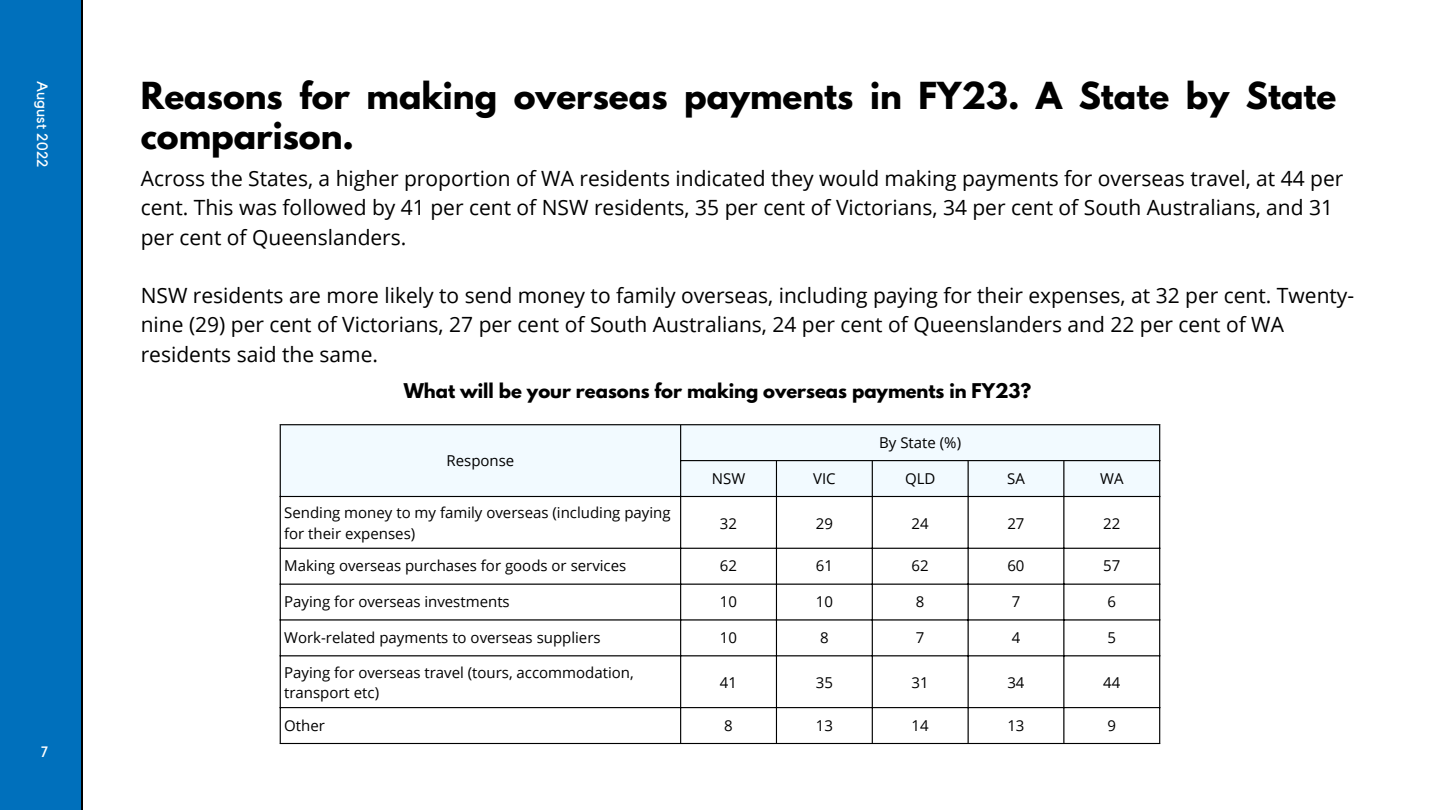
<style>
.page{position:relative;width:1440px;height:810px;background:#fff}
.page>*{position:absolute;margin:0;border:0;box-sizing:border-box;transform-origin:0 0}
.t1{font:700 33px/39.3px "League Spartan";color:#000}
.t2{font:21px/29.2px "Open Sans";color:#000}
.t3{font:700 18px "League Spartan";color:#000}
.t4{font:15px/20.2px "Open Sans";color:#000}
.t5{font:15px "Kollektif";letter-spacing:.01em;color:#fff}
</style>
<div class="page">
<div style="left:0;top:0;width:82px;height:810px;background:#0070bc"></div>
<hr style="left:81px;top:0;width:1px;height:810px;background:#000">
<div style="left:281px;top:425px;width:878px;height:71px;background:#f2faff"></div>
<hr style="left:280px;top:425px;width:1px;height:318px;background:#000">
<hr style="left:680px;top:425px;width:1px;height:318px;background:#000">
<hr style="left:776px;top:461px;width:1px;height:282px;background:#000">
<hr style="left:872px;top:461px;width:1px;height:282px;background:#000">
<hr style="left:968px;top:461px;width:1px;height:282px;background:#000">
<hr style="left:1063px;top:461px;width:1px;height:282px;background:#000">
<hr style="left:1159px;top:425px;width:1px;height:318px;background:#000">
<hr style="left:280px;top:424px;width:880px;height:1px;background:#000">
<hr style="left:680px;top:460px;width:480px;height:1px;background:#000">
<hr style="left:280px;top:496px;width:880px;height:1px;background:#000">
<hr style="left:280px;top:548px;width:880px;height:1px;background:#000">
<hr style="left:280px;top:584px;width:880px;height:1px;background:#000">
<hr style="left:280px;top:619px;width:880px;height:2px;background:#000">
<hr style="left:280px;top:655px;width:880px;height:1px;background:#000">
<hr style="left:280px;top:707px;width:880px;height:1px;background:#000">
<hr style="left:280px;top:743px;width:880px;height:1px;background:#000">
<p class="t5" style="left:49px;top:81px;width:88px;rotate:90deg">August 2022</p>
<p class="t5" style="left:41px;top:745px;width:9px">7</p>
<h1 class="t1" style="left:141px;top:80px;width:1197px">Reasons for making overseas payments in FY23. A State by State comparison.</h1>
<p class="t2" style="left:141px;top:163px;width:1204px">Across the States, a higher proportion of WA residents indicated they would making payments for overseas travel, at 44 per cent. This was followed by 41 per cent of NSW residents, 35 per cent of Victorians, 34 per cent of South Australians, and 31 per cent of Queenslanders.</p>
<p class="t2" style="left:141px;top:280px;width:1215px">NSW residents are more likely to send money to family overseas, including paying for their expenses, at 32 per cent. Twenty&shy;nine (29) per cent of Victorians, 27 per cent of South Australians, 24 per cent of Queenslanders and 22 per cent of WA residents said the same.</p>
<p class="t3" style="left:404px;top:382px;width:629px">What will be your reasons for making overseas payments in FY23?</p>
<p class="t4" style="left:447px;top:450px;width:69px">Response</p>
<p class="t4" style="left:879px;top:432px;width:83px">By State (%)</p>
<p class="t4" style="left:712px;top:468px;width:35px">NSW</p>
<p class="t4" style="left:813px;top:468px;width:24px">VIC</p>
<p class="t4" style="left:905px;top:468px;width:32px">QLD</p>
<p class="t4" style="left:1007px;top:468px;width:19px">SA</p>
<p class="t4" style="left:1100px;top:468px;width:25px">WA</p>
<p class="t4" style="left:284px;top:502px;width:388px">Sending money to my family overseas (including paying for their expenses)</p>
<p class="t4" style="left:720px;top:513px;width:19px">32</p>
<p class="t4" style="left:816px;top:513px;width:19px">29</p>
<p class="t4" style="left:912px;top:513px;width:19px">24</p>
<p class="t4" style="left:1007px;top:513px;width:19px">27</p>
<p class="t4" style="left:1103px;top:513px;width:19px">22</p>
<p class="t4" style="left:284px;top:555px;width:344px">Making overseas purchases for goods or services</p>
<p class="t4" style="left:720px;top:555px;width:19px">62</p>
<p class="t4" style="left:816px;top:555px;width:19px">61</p>
<p class="t4" style="left:912px;top:555px;width:19px">62</p>
<p class="t4" style="left:1007px;top:555px;width:19px">60</p>
<p class="t4" style="left:1103px;top:555px;width:19px">57</p>
<p class="t4" style="left:284px;top:591px;width:227px">Paying for overseas investments</p>
<p class="t4" style="left:720px;top:591px;width:19px">10</p>
<p class="t4" style="left:816px;top:591px;width:19px">10</p>
<p class="t4" style="left:916px;top:591px;width:10px">8</p>
<p class="t4" style="left:1012px;top:591px;width:10px">7</p>
<p class="t4" style="left:1108px;top:591px;width:10px">6</p>
<p class="t4" style="left:284px;top:627px;width:318px">Work-related payments to overseas suppliers</p>
<p class="t4" style="left:720px;top:627px;width:19px">10</p>
<p class="t4" style="left:820px;top:627px;width:10px">8</p>
<p class="t4" style="left:916px;top:627px;width:10px">7</p>
<p class="t4" style="left:1012px;top:627px;width:10px">4</p>
<p class="t4" style="left:1108px;top:627px;width:10px">5</p>
<p class="t4" style="left:284px;top:662px;width:351px">Paying for overseas travel (tours, accommodation, transport etc)</p>
<p class="t4" style="left:720px;top:672px;width:19px">41</p>
<p class="t4" style="left:816px;top:672px;width:19px">35</p>
<p class="t4" style="left:912px;top:672px;width:19px">31</p>
<p class="t4" style="left:1007px;top:672px;width:19px">34</p>
<p class="t4" style="left:1103px;top:672px;width:19px">44</p>
<p class="t4" style="left:284px;top:715px;width:42px">Other</p>
<p class="t4" style="left:724px;top:715px;width:10px">8</p>
<p class="t4" style="left:816px;top:715px;width:19px">13</p>
<p class="t4" style="left:912px;top:715px;width:19px">14</p>
<p class="t4" style="left:1007px;top:715px;width:19px">13</p>
<p class="t4" style="left:1108px;top:715px;width:10px">9</p>
</div>
